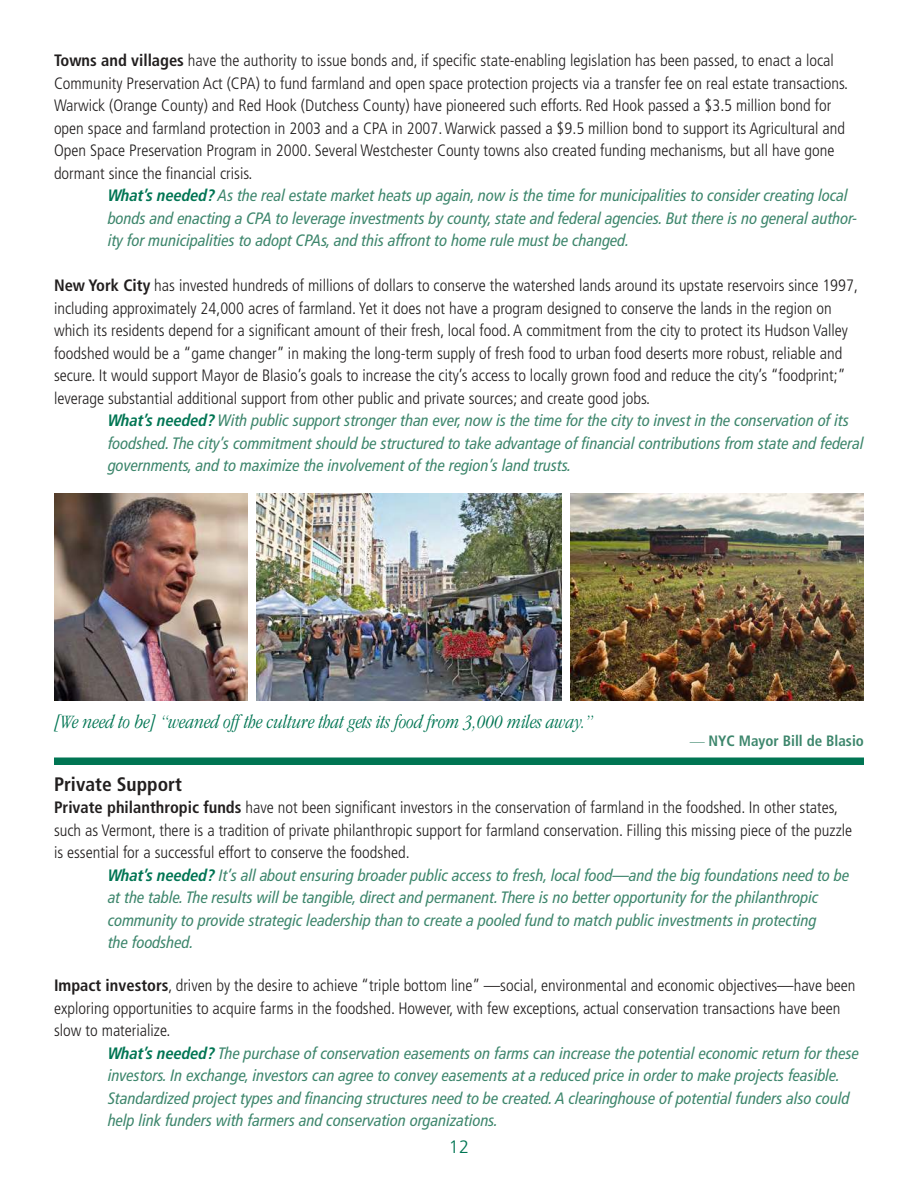
<style>
.page{position:relative;width:918px;height:1188px;background:#fff}
.page>*{position:absolute;margin:0;border:0;box-sizing:border-box;transform-origin:0 0}
.t1{font:italic 300 condensed 19.5px "Garamond";color:#007553}
.t2{font:700 condensed 19.5px "Frutiger";color:#221f1f}
.t3{font:300 18px "Frutiger LT Std";color:#007553}
.t4{font:300 condensed 16.5px/22.5px "Frutiger";color:#221f1f}
.t5{font:italic condensed 16.5px/22.5px "Frutiger LT Com";color:#3d866c}
.t6{font:700 condensed 15px "Frutiger";color:#3d866c}
.s1{font-weight:700}
.s2{font-weight:700;color:#007553}
.s3{font-family:"Garamond";font-weight:300;font-style:italic}
</style>
<div class="page">
<img style="left:256px;top:493px;width:305px;height:208px">
<img style="left:570px;top:493px;width:294px;height:208px">
<img style="left:54px;top:493px;width:193px;height:208px">
<div style="left:54px;top:757px;width:810px;height:8px;background:#007553"></div>
<p class="t4" style="left:54px;top:50px;width:796px"><span class="s1">Towns and villages</span> have the authority to issue bonds and, if specific state-enabling legislation has been passed, to enact a local Community Preservation Act (CPA) to fund farmland and open space protection projects via a transfer fee on real estate transactions.<br>Warwick (Orange County) and Red Hook (Dutchess County) have pioneered such efforts. Red Hook passed a $3.5 million bond for open space and farmland protection in 2003 and a CPA in 2007. Warwick passed a $9.5 million bond to support its Agricultural and Open Space Preservation Program in 2000. Several Westchester County towns also created funding mechanisms, but all have gone dormant since the financial crisis.</p>
<p class="t5" style="left:108px;top:186px;width:751px"><span class="s2">What’s needed?</span> As the real estate market heats up again, now is the time for municipalities to consider creating local bonds and enacting a CPA to leverage investments by county, state and federal agencies. But there is no general author&shy;ity for municipalities to adopt CPAs, and this affront to home rule must be changed.</p>
<p class="t4" style="left:54px;top:276px;width:805px"><span class="s1">New York City</span> has invested hundreds of millions of dollars to conserve the watershed lands around its upstate reservoirs since 1997, including approximately 24,000 acres of farmland. Yet it does not have a program designed to conserve the lands in the region on which its residents depend for a significant amount of their fresh, local food. A commitment from the city to protect its Hudson Valley foodshed would be a “game changer” in making the long-term supply of fresh food to urban food deserts more robust, reliable and secure. It would support Mayor de Blasio’s goals to increase the city’s access to locally grown food and reduce the city’s “foodprint;” leverage substantial additional support from other public and private sources; and create good jobs.</p>
<p class="t5" style="left:108px;top:411px;width:757px"><span class="s2">What’s needed?</span> With public support stronger than ever, now is the time for the city to invest in the conservation of its foodshed. The city’s commitment should be structured to take advantage of financial contributions from state and federal governments, and to maximize the involvement of the region’s land trusts.</p>
<p class="t1" style="left:54px;top:714px;width:541px">[We need to be] “weaned off the culture that gets its food from 3,000 miles away.”</p>
<p class="t6" style="left:690px;top:735px;width:175px"><span class="s3">—</span> NYC Mayor Bill de Blasio</p>
<p class="t2" style="left:54px;top:776px;width:129px">Private Support</p>
<p class="t4" style="left:54px;top:798px;width:800px"><span class="s1">Private philanthropic funds</span> have not been significant investors in the conservation of farmland in the foodshed. In other states, such as Vermont, there is a tradition of private philanthropic support for farmland conservation. Filling this missing piece of the puzzle is essential for a successful effort to conserve the foodshed.</p>
<p class="t5" style="left:108px;top:865px;width:743px"><span class="s2">What’s needed?</span> It’s all about ensuring broader public access to fresh, local food—and the big foundations need to be at the table. The results will be tangible, direct and permanent. There is no better opportunity for the philanthropic community to provide strategic leadership than to create a pooled fund to match public investments in protecting<br>the foodshed.</p>
<p class="t4" style="left:54px;top:975px;width:803px"><span class="s1">Impact investors</span>, driven by the desire to achieve “triple bottom line” —social, environmental and economic objectives—have been exploring opportunities to acquire farms in the foodshed. However, with few exceptions, actual conservation transactions have been slow to materialize.</p>
<p class="t5" style="left:108px;top:1043px;width:753px"><span class="s2">What’s needed?</span> The purchase of conservation easements on farms can increase the potential economic return for these investors. In exchange, investors can agree to convey easements at a reduced price in order to make projects feasible.<br>Standardized project types and financing structures need to be created. A clearinghouse of potential funders also could help link funders with farmers and conservation organizations.</p>
<p class="t3" style="left:449px;top:1139px;width:22px">12</p>
</div>
